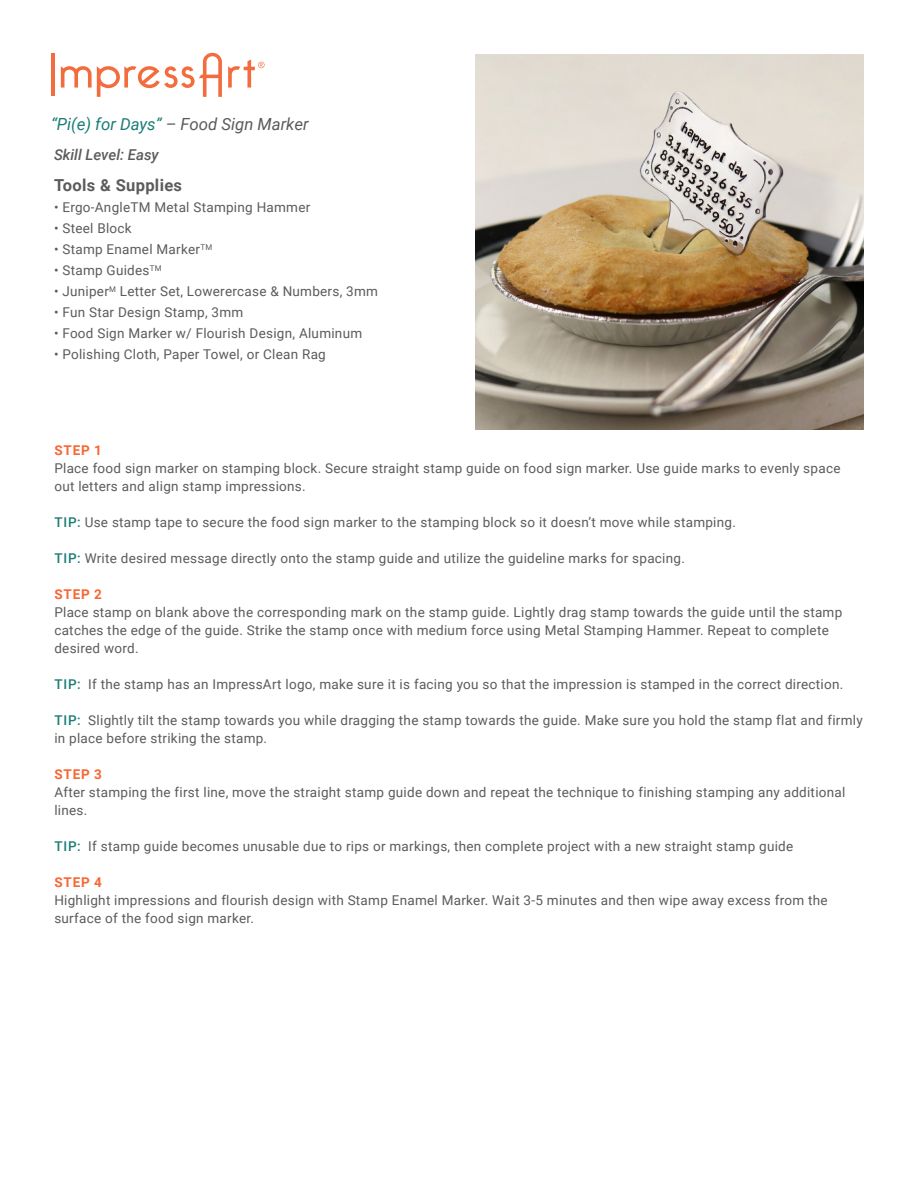
<style>
.page{position:relative;width:918px;height:1188px;background:#fff}
.page>*{position:absolute;margin:0;border:0;box-sizing:border-box;transform-origin:0 0}
.t1{font:italic 16.8px "Roboto";color:#5a5b5c}
.t2{font:700 16.5px "Roboto";letter-spacing:.02em;color:#5a5b5c}
.t3{font:italic 500 15px "Roboto";color:#5a5b5c}
.t4{font:13.5px/18px "Roboto";letter-spacing:.02em;color:#5a5b5c}
.t5{font:700 13.5px "Roboto";letter-spacing:.055em;color:#f96632}
.s1{color:#1b7d76}
.s2{font-weight:700;color:#f96632}
.s3{font-weight:500;color:#1b7d76}
</style>
<div class="page">
<img style="left:476px;top:54px;width:388px;height:375px">
<hr style="left:51px;top:53px;width:4px;height:43px;background:#f36c3e">
<svg style="left:61px;top:53px;width:161px;height:44px"></svg>
<svg style="left:228px;top:60px;width:37px;height:28px"></svg>
<p class="t1" style="left:51px;top:113px;width:259px"><span class="s1">“Pi(e) for Days”</span> – Food Sign Marker</p>
<p class="t3" style="left:54px;top:144px;width:106px">Skill Level: Easy</p>
<p class="t2" style="left:54px;top:174px;width:130px">Tools &amp; Supplies</p>
<p class="t4" style="left:54px;top:198px;width:258px">• Ergo-AngleTM Metal Stamping Hammer</p>
<p class="t4" style="left:54px;top:219px;width:79px">• Steel Block</p>
<p class="t4" style="left:54px;top:240px;width:160px">• Stamp Enamel Marker<sup>TM</sup></p>
<p class="t4" style="left:54px;top:261px;width:109px">• Stamp Guides<sup>TM</sup></p>
<p class="t4" style="left:54px;top:282px;width:326px">• Juniper<sup>M</sup> Letter Set, Lowerercase &amp; Numbers, 3mm</p>
<p class="t4" style="left:54px;top:303px;width:191px">• Fun Star Design Stamp, 3mm</p>
<p class="t4" style="left:54px;top:324px;width:310px">• Food Sign Marker w/ Flourish Design, Aluminum</p>
<p class="t4" style="left:54px;top:345px;width:273px">• Polishing Cloth, Paper Towel, or Clean Rag</p>
<p class="t4" style="left:54px;top:440px;width:788px"><span class="s2">STEP 1<br></span>Place food sign marker on stamping block. Secure straight stamp guide on food sign marker. Use guide marks to evenly space out letters and align stamp impressions.</p>
<p class="t4" style="left:55px;top:512px;width:683px"><span class="s3">TIP:</span> Use stamp tape to secure the food sign marker to the stamping block so it doesn’t move while stamping.</p>
<p class="t4" style="left:55px;top:548px;width:632px"><span class="s3">TIP:</span> Write desired message directly onto the stamp guide and utilize the guideline marks for spacing.</p>
<p class="t5" style="left:55px;top:585px;width:49px">STEP 2</p>
<p class="t4" style="left:54px;top:602px;width:789px">Place stamp on blank above the corresponding mark on the stamp guide. Lightly drag stamp towards the guide until the stamp catches the edge of the guide. Strike the stamp once with medium force using Metal Stamping Hammer. Repeat to complete desired word.</p>
<p class="t4" style="left:55px;top:674px;width:790px"><span class="s3">TIP:</span> If the stamp has an ImpressArt logo, make sure it is facing you so that the impression is stamped in the correct direction.</p>
<p class="t4" style="left:54px;top:710px;width:810px"><span class="s3">TIP:</span> Slightly tilt the stamp towards you while dragging the stamp towards the guide. Make sure you hold the stamp flat and firmly in place before striking the stamp.</p>
<p class="t5" style="left:55px;top:765px;width:49px">STEP 3</p>
<p class="t4" style="left:54px;top:782px;width:793px">After stamping the first line, move the straight stamp guide down and repeat the technique to finishing stamping any additional lines.</p>
<p class="t4" style="left:55px;top:836px;width:740px"><span class="s3">TIP:</span> If stamp guide becomes unusable due to rips or markings, then complete project with a new straight stamp guide</p>
<p class="t5" style="left:55px;top:873px;width:49px">STEP 4</p>
<p class="t4" style="left:54px;top:890px;width:775px">Highlight impressions and flourish design with Stamp Enamel Marker. Wait 3-5 minutes and then wipe away excess from the surface of the food sign marker.</p>
</div>
